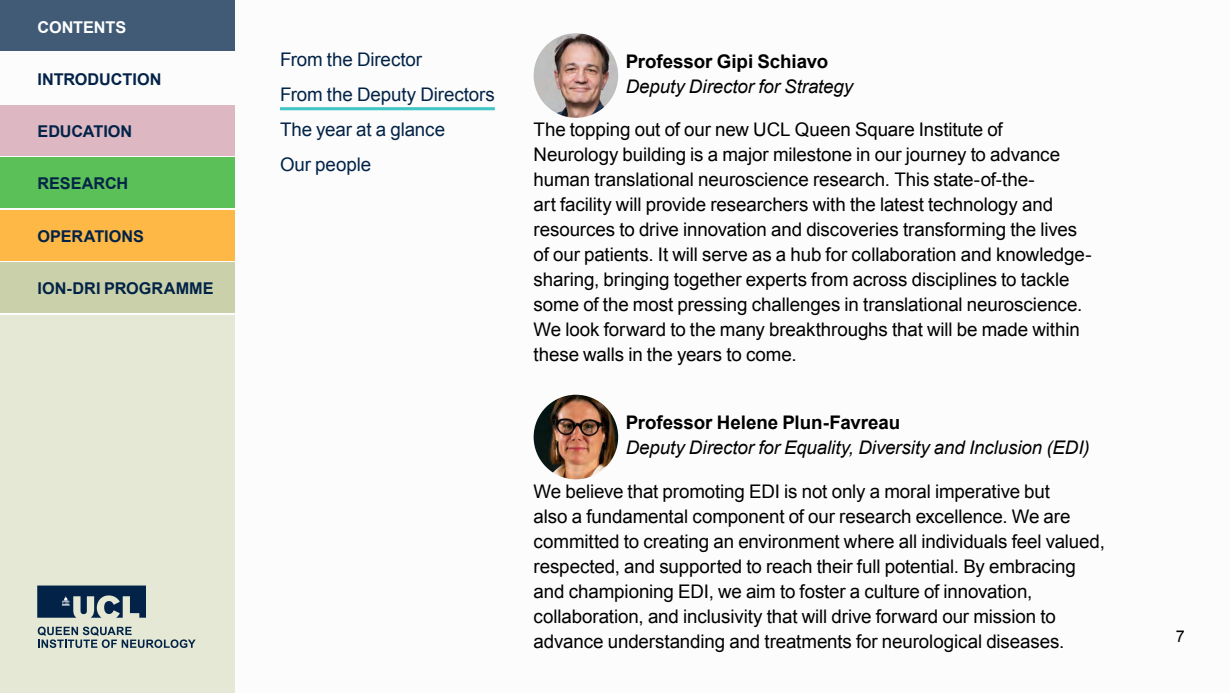
<style>
.page{position:relative;width:1230px;height:693px;background:#fff}
.page>*{position:absolute;margin:0;border:0;box-sizing:border-box;transform-origin:0 0}
.t1{font:18.75px/25px "Arial";letter-spacing:-.005em;color:#000}
.t2{font:italic 18.75px "Arial";letter-spacing:-.005em;color:#000}
.t3{font:18.75px/35px "Arial";letter-spacing:-.005em;color:#022347}
.t4{font:700 18.75px "Arial";letter-spacing:-.005em;color:#000}
.t5{font:700 16.25px "Arial";color:#022347}
.t6{font:700 16.25px "Arial";letter-spacing:-.005em;color:#fff}
.t7{font:16.25px "Arial";color:#000}
</style>
<div class="page">
<div style="left:0;top:315px;width:235px;height:377px;background:#e4e8d4"></div>
<div style="left:0;top:105px;width:235px;height:50px;background:#ddb8c3"></div>
<div style="left:0;top:0;width:235px;height:50px;background:#415a75"></div>
<div style="left:0;top:158px;width:235px;height:50px;background:#5ac057"></div>
<div style="left:0;top:210px;width:235px;height:50px;background:#feb845"></div>
<div style="left:0;top:262px;width:235px;height:50px;background:#cad1aa"></div>
<svg style="left:37px;top:585px;width:109px;height:32px"></svg>
<svg style="left:38px;top:626px;width:158px;height:22px"></svg>
<img style="left:534px;top:33px;width:84px;height:85px;border-radius:42px">
<hr style="left:280px;top:107px;width:215px;height:3px;background:#42c6c5">
<img style="left:534px;top:394px;width:84px;height:85px;border-radius:42px">
<p class="t6" style="left:38px;top:16px;width:90px">CONTENTS</p>
<p class="t5" style="left:38px;top:68px;width:125px">INTRODUCTION</p>
<p class="t5" style="left:38px;top:121px;width:96px">EDUCATION</p>
<p class="t5" style="left:38px;top:173px;width:92px">RESEARCH</p>
<p class="t5" style="left:38px;top:225px;width:108px">OPERATIONS</p>
<p class="t5" style="left:38px;top:277px;width:178px">ION-DRI PROGRAMME</p>
<p class="t3" style="left:280px;top:42px;width:216px">From the Director<br>From the Deputy Directors<br>The year at a glance<br>Our people</p>
<p class="t4" style="left:626px;top:49px;width:204px">Professor Gipi Schiavo</p>
<p class="t2" style="left:626px;top:74px;width:229px">Deputy Director for Strategy</p>
<p class="t1" style="left:534px;top:117px;width:559px">The topping out of our new UCL Queen Square Institute of Neurology building is a major milestone in our journey to advance human translational neuroscience research. This state-of-the-<br>art facility will provide researchers with the latest technology and resources to drive innovation and discoveries transforming the lives of our patients. It will serve as a hub for collaboration and knowledge&shy;sharing, bringing together experts from across disciplines to tackle some of the most pressing challenges in translational neuroscience.<br>We look forward to the many breakthroughs that will be made within these walls in the years to come.</p>
<p class="t4" style="left:626px;top:410px;width:276px">Professor Helene Plun-Favreau</p>
<p class="t2" style="left:626px;top:435px;width:465px">Deputy Director for Equality, Diversity and Inclusion (EDI)</p>
<p class="t1" style="left:534px;top:479px;width:573px">We believe that promoting EDI is not only a moral imperative but<br>also a fundamental component of our research excellence. We are committed to creating an environment where all individuals feel valued, respected, and supported to reach their full potential. By embracing and championing EDI, we aim to foster a culture of innovation, collaboration, and inclusivity that will drive forward our mission to advance understanding and treatments for neurological diseases.</p>
<p class="t7" style="left:1176px;top:625px;width:11px">7</p>
</div>
